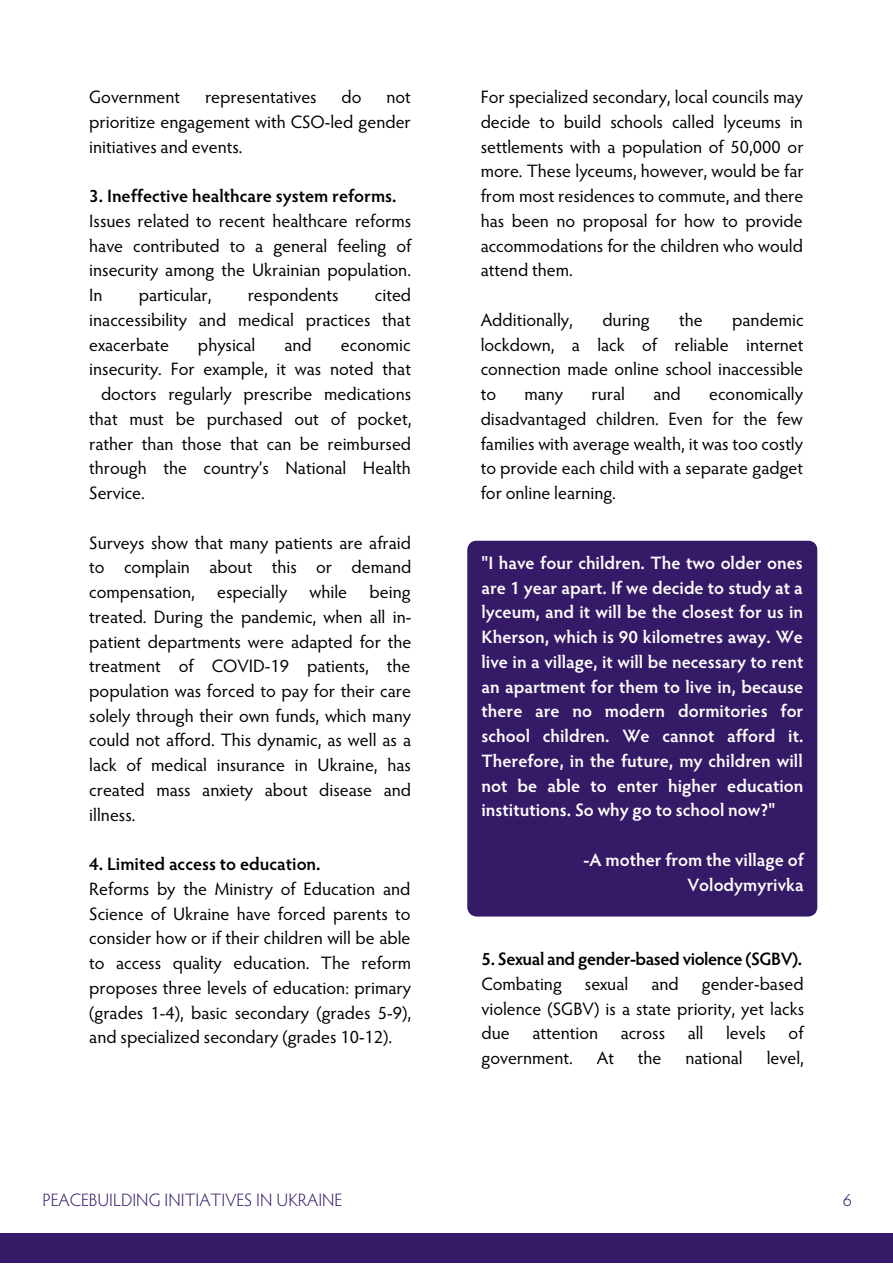
<style>
.page{position:relative;width:893px;height:1264px;background:#fff}
.page>*{position:absolute;margin:0;border:0;box-sizing:border-box;transform-origin:0 0}
.t1{font:18px/24.8px "Hypatia Sans Pro";color:#000;text-align:justify}
.t2{font:600 18px/24.8px "Hypatia Sans Pro";color:#fff;text-align:justify}
.t3{font:600 18px "Hypatia Sans Pro";color:#000}
.t4{font:600 18px "Hypatia Sans Pro";letter-spacing:-.025em;color:#000}
.t5{font:300 18px "Hypatia Sans Pro";color:#351a67}
</style>
<div class="page">
<div style="left:0;top:1233px;width:892px;height:29px;background:#351a67"></div>
<div style="left:467px;top:540px;width:350px;height:376px;background:#351a67"></div>
<p class="t1" style="left:89px;top:87px;width:92px">Government</p>
<p class="t1" style="left:205px;top:87px;width:113px">representatives</p>
<p class="t1" style="left:341px;top:87px;width:21px">do</p>
<p class="t1" style="left:89px;top:87px;width:323px;text-indent:297px">not prioritize engagement with CSO-led gender initiatives and events.</p>
<p class="t3" style="left:89px;top:189px;width:309px">3. Ineffective healthcare system reforms.</p>
<p class="t1" style="left:89px;top:210px;width:323px">Issues related to recent healthcare reforms have contributed to a general feeling of insecurity among the Ukrainian population.<br>In</p>
<p class="t1" style="left:89px;top:284px;width:323px;text-indent:285px">cited inaccessibility and medical practices that exacerbate</p>
<p class="t1" style="left:139px;top:284px;width:74px">particular,</p>
<p class="t1" style="left:248px;top:284px;width:92px">respondents</p>
<p class="t1" style="left:198px;top:334px;width:59px">physical</p>
<p class="t1" style="left:284px;top:334px;width:29px">and</p>
<p class="t1" style="left:341px;top:334px;width:71px">economic</p>
<p class="t1" style="left:89px;top:359px;width:323px">insecurity. For example, it was noted that</p>
<p class="t1" style="left:101px;top:383px;width:311px">doctors regularly prescribe medications</p>
<p class="t1" style="left:89px;top:408px;width:323px">that must be purchased out of pocket,</p>
<p class="t1" style="left:89px;top:433px;width:323px">rather than those that can be reimbursed</p>
<p class="t1" style="left:89px;top:458px;width:323px">through the country’s National Health</p>
<p class="t1" style="left:89px;top:482px;width:57px">Service.</p>
<p class="t1" style="left:89px;top:532px;width:324px">Surveys show that many patients are afraid to complain about this or demand compensation, especially while being treated. During the pandemic, when all in&shy;patient departments were adapted for the treatment of COVID-19 patients, the population was forced to pay for their care solely through their own funds, which many could not afford. This dynamic, as well as a lack of medical insurance in Ukraine, has created mass anxiety about disease and illness.</p>
<p class="t3" style="left:89px;top:857px;width:233px">4. Limited access to education.</p>
<p class="t1" style="left:89px;top:878px;width:323px">Reforms by the Ministry of Education and Science of Ukraine have forced parents to consider how or if their children will be able to access quality education. The reform proposes three levels of education: primary (grades 1-4), basic secondary (grades 5-9), and specialized secondary (grades 10-12).</p>
<p class="t5" style="left:43px;top:1192px;width:301px">PEACEBUILDING INITIATIVES IN UKRAINE</p>
<p class="t1" style="left:480px;top:87px;width:324px">For specialized secondary, local councils may decide to build schools called lyceums in settlements with a population of 50,000 or more. These lyceums, however, would be far from most residences to commute, and there has been no proposal for how to provide accommodations for the children who would attend them.</p>
<p class="t1" style="left:480px;top:309px;width:94px">Additionally,</p>
<p class="t1" style="left:602px;top:309px;width:49px">during</p>
<p class="t1" style="left:679px;top:309px;width:25px">the</p>
<p class="t1" style="left:480px;top:309px;width:324px;text-indent:251px">pandemic lockdown, a lack of reliable internet connection made online school inaccessible to</p>
<p class="t1" style="left:480px;top:383px;width:324px;text-indent:228px">economically disadvantaged children. Even for the few families with average wealth, it was too costly to provide each child with a separate gadget for online learning.</p>
<p class="t1" style="left:524px;top:383px;width:40px">many</p>
<p class="t1" style="left:591px;top:383px;width:35px">rural</p>
<p class="t1" style="left:653px;top:383px;width:29px">and</p>
<p class="t2" style="left:481px;top:552px;width:323px">"I have four children. The two older ones are 1 year apart. If we decide to study at a lyceum, and it will be the closest for us in Kherson, which is 90 kilometres away. We live in a village, it will be necessary to rent an apartment for them to live in, because there are no modern dormitories for school children. We cannot afford it.<br>Therefore, in the future, my children will not be able to enter higher education institutions. So why go to school now?"</p>
<p class="t2" style="left:583px;top:849px;width:222px;text-align:right">-A mother from the village of<br>Volodymyrivka</p>
<p class="t4" style="left:481px;top:951px;width:322px">5. Sexual and gender-based violence (SGBV).</p>
<p class="t1" style="left:481px;top:973px;width:82px">Combating</p>
<p class="t1" style="left:585px;top:973px;width:45px">sexual</p>
<p class="t1" style="left:651px;top:973px;width:29px">and</p>
<p class="t1" style="left:481px;top:973px;width:324px;text-indent:220px">gender-based violence (SGBV) is a state priority, yet lacks due</p>
<p class="t1" style="left:532px;top:1022px;width:67px">attention</p>
<p class="t1" style="left:620px;top:1022px;width:46px">across</p>
<p class="t1" style="left:687px;top:1022px;width:17px">all</p>
<p class="t1" style="left:726px;top:1022px;width:41px">levels</p>
<p class="t1" style="left:788px;top:1022px;width:16px">of</p>
<p class="t1" style="left:481px;top:1047px;width:93px">government.</p>
<p class="t1" style="left:596px;top:1047px;width:19px">At</p>
<p class="t1" style="left:638px;top:1047px;width:25px">the</p>
<p class="t1" style="left:685px;top:1047px;width:59px">national</p>
<p class="t1" style="left:766px;top:1047px;width:39px">level,</p>
<p class="t5" style="left:842px;top:1192px;width:11px">6</p>
</div>
